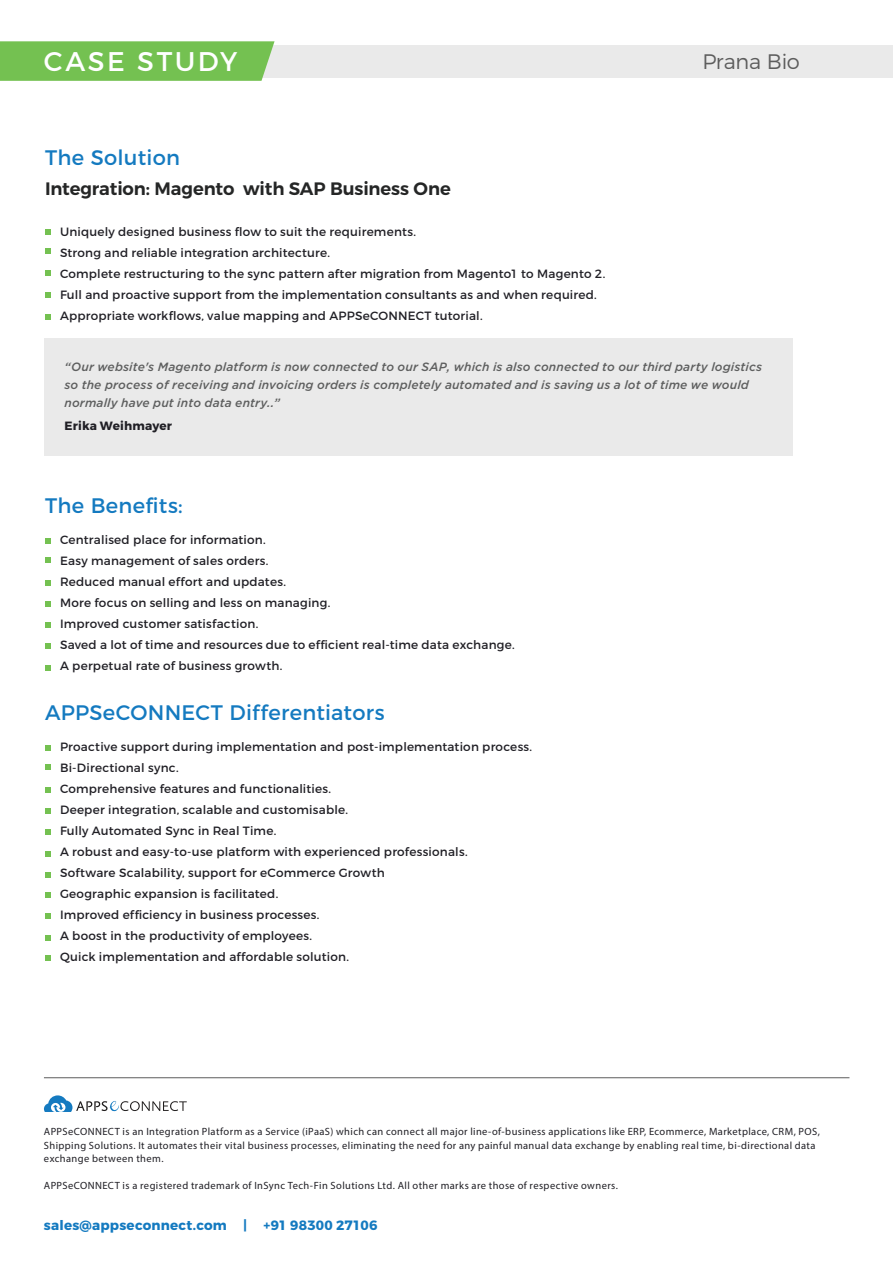
<style>
.page{position:relative;width:893px;height:1263px;background:#fff}
.page>*{position:absolute;margin:0;border:0;box-sizing:border-box;transform-origin:0 0}
.t1{font:27px "Montserrat";letter-spacing:.09em;color:#fff}
.t2{font:21px "Montserrat";letter-spacing:.015em;color:#147ac0}
.t3{font:300 21px "Montserrat";letter-spacing:-.015em;color:#5d5d5d}
.t4{font:600 18px "Montserrat";letter-spacing:-.005em;color:#252626}
.t5{font:700 13.5px "Montserrat";letter-spacing:.015em;color:#147ac0}
.t6{font:12px/21px "Montserrat";letter-spacing:.015em;color:#201f25}
.t7{font:italic 500 12px/18px "Gotham";letter-spacing:.01em;color:#5e5f5f}
.t8{font:700 12px "Montserrat";letter-spacing:.01em;color:#201f25}
.t9{font:10.5px/13.5px "Myriad Pro";letter-spacing:.035em;color:#201f25}
.t10{font:italic 10.5px "Myriad Pro";letter-spacing:.035em;color:#201f25}
.s1{font-weight:700}
</style>
<div class="page">
<div style="left:0;top:45px;width:893px;height:33px;background:#eaeaea"></div>
<svg style="left:45px;top:314px;width:5px;height:6px"></svg>
<svg style="left:45px;top:538px;width:5px;height:5px"></svg>
<svg style="left:45px;top:557px;width:5px;height:6px"></svg>
<svg style="left:45px;top:580px;width:5px;height:5px"></svg>
<svg style="left:45px;top:601px;width:5px;height:5px"></svg>
<svg style="left:45px;top:622px;width:5px;height:5px"></svg>
<svg style="left:45px;top:643px;width:5px;height:5px"></svg>
<svg style="left:45px;top:292px;width:5px;height:5px"></svg>
<svg style="left:45px;top:270px;width:5px;height:6px"></svg>
<svg style="left:45px;top:249px;width:5px;height:5px"></svg>
<svg style="left:45px;top:229px;width:5px;height:5px"></svg>
<svg style="left:45px;top:745px;width:5px;height:5px"></svg>
<svg style="left:45px;top:764px;width:5px;height:6px"></svg>
<svg style="left:45px;top:787px;width:5px;height:5px"></svg>
<svg style="left:45px;top:808px;width:5px;height:5px"></svg>
<svg style="left:45px;top:829px;width:5px;height:5px"></svg>
<svg style="left:44px;top:1095px;width:143px;height:17px"></svg>
<hr style="left:44px;top:1077px;width:805px;height:1px;background:#5d5d5d">
<svg style="left:0;top:41px;width:275px;height:40px;background:#78c257"></svg>
<div style="left:44px;top:339px;width:749px;height:117px;background:#eaeaea"></div>
<svg style="left:45px;top:666px;width:5px;height:5px"></svg>
<svg style="left:45px;top:851px;width:5px;height:6px"></svg>
<svg style="left:45px;top:872px;width:5px;height:6px"></svg>
<svg style="left:45px;top:892px;width:5px;height:5px"></svg>
<svg style="left:45px;top:913px;width:5px;height:5px"></svg>
<svg style="left:45px;top:935px;width:5px;height:6px"></svg>
<svg style="left:45px;top:955px;width:5px;height:5px"></svg>
<h1 class="t1" style="left:44px;top:45px;width:195px">CASE STUDY</h1>
<h2 class="t2" style="left:45px;top:145px;width:137px">The Solution</h2>
<h3 class="t4" style="left:45px;top:178px;width:407px">Integration: Magento with SAP Business One</h3>
<p class="t6" style="left:60px;top:221px;width:547px">Uniquely designed business flow to suit the requirements.<br>Strong and reliable integration architecture.<br>Complete restructuring to the sync pattern after migration from Magento1 to Magento 2.<br>Full and proactive support from the implementation consultants as and when required.<br>Appropriate workflows, value mapping and APPSeCONNECT tutorial.</p>
<h2 class="t3" style="left:702px;top:49px;width:99px">Prana Bio</h2>
<p class="t7" style="left:65px;top:358px;width:699px">“Our website's Magento platform is now connected to our SAP, which is also connected to our third party logistics so the process of receiving and invoicing orders is completely automated and is saving us a lot of time we would normally have put into data entry..”</p>
<p class="t8" style="left:65px;top:418px;width:109px">Erika Weihmayer</p>
<h2 class="t2" style="left:45px;top:493px;width:139px">The Benefits:</h2>
<p class="t6" style="left:60px;top:530px;width:456px">Centralised place for information.<br>Easy management of sales orders.<br>Reduced manual effort and updates.<br>More focus on selling and less on managing.<br>Improved customer satisfaction.<br>Saved a lot of time and resources due to efficient real-time data exchange.<br>A perpetual rate of business growth.</p>
<h2 class="t2" style="left:45px;top:700px;width:341px">APPSeCONNECT Differentiators</h2>
<p class="t6" style="left:60px;top:737px;width:474px">Proactive support during implementation and post-implementation process.<br>Bi-Directional sync.<br>Comprehensive features and functionalities.<br>Deeper integration, scalable and customisable.<br>Fully Automated Sync in Real Time.<br>A robust and easy-to-use platform with experienced professionals.<br>Software Scalability, support for eCommerce Growth<br>Geographic expansion is facilitated.<br>Improved efficiency in business processes.<br>A boost in the productivity of employees.<br>Quick implementation and affordable solution.</p>
<p class="t9" style="left:44px;top:1125px;width:777px">APPSeCONNECT is an <span class="s1">Integration Platform as a Service (iPaaS)</span> which can connect all major line-of-business applications like ERP, Ecommerce, Marketplace, CRM, POS,<br>Shipping Solutions. It automates their vital business processes, eliminating the need for any painful manual data exchange by enabling real time, bi-directional data exchange between them.</p>
<p class="t10" style="left:44px;top:1179px;width:576px">APPSeCONNECT is a registered trademark of InSync Tech-Fin Solutions Ltd. All other marks are those of respective owners.</p>
<p class="t5" style="left:44px;top:1216px;width:335px">sales@appseconnect.com | +91 98300 27106</p>
</div>
